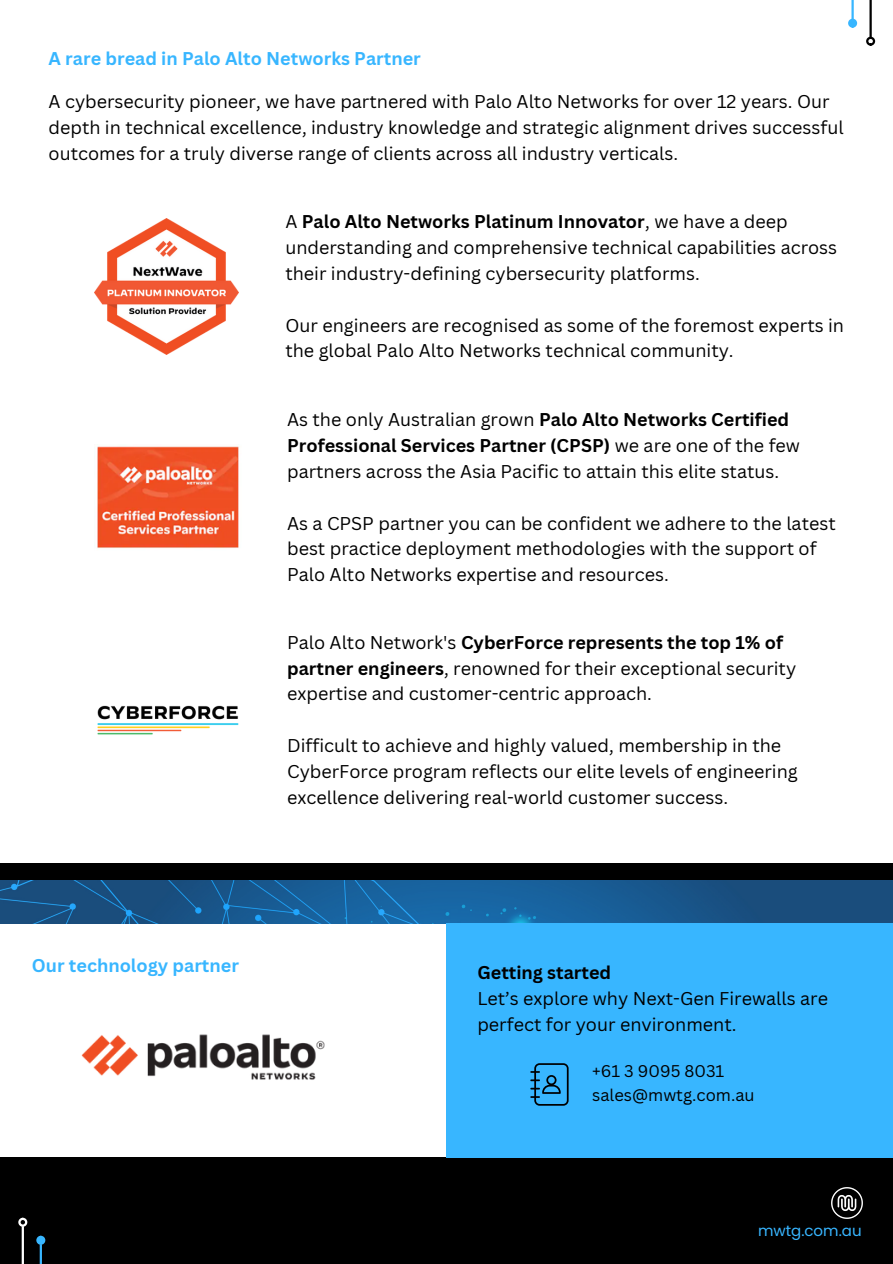
<style>
.page{position:relative;width:893px;height:1264px;background:#fff}
.page>*{position:absolute;margin:0;border:0;box-sizing:border-box;transform-origin:0 0}
.t1{font:18px/25.8px "Canva Sans";color:#000}
.t2{font:700 18px "Canva Sans";color:#38b6ff}
.t3{font:700 18px "Canva Sans";color:#000}
.t4{font:16.5px "Canva Sans";color:#000}
.t5{font:15px "Poppins";color:#38b6ff}
.s1{font-weight:700}
</style>
<div class="page">
<div style="left:0;top:0;width:892px;height:1263px;background:#000"></div>
<div style="left:0;top:923px;width:446px;height:233px;background:#fff"></div>
<img style="left:81px;top:1034px;width:244px;height:46px">
<div style="left:0;top:0;width:892px;height:862px;background:#fff"></div>
<hr style="left:869px;top:0;width:2px;height:37px;background:#000">
<div style="left:866px;top:37px;width:9px;height:9px;border:2px solid #000;border-radius:50%"></div>
<svg style="left:851px;top:0;width:2px;height:19px"></svg>
<div style="left:849px;top:20px;width:6px;height:7px;background:#38b6ff;border-radius:50%"></div>
<div style="left:848px;top:19px;width:9px;height:9px;border:2px solid #38b6ff;border-radius:50%"></div>
<hr style="left:22px;top:1226px;width:2px;height:37px;background:#fff">
<div style="left:18px;top:1217px;width:9px;height:9px;border:2px solid #fff;border-radius:50%"></div>
<svg style="left:40px;top:1244px;width:2px;height:19px"></svg>
<div style="left:37px;top:1236px;width:7px;height:7px;background:#38b6ff;border-radius:50%"></div>
<div style="left:36px;top:1235px;width:9px;height:9px;border:2px solid #38b6ff;border-radius:50%"></div>
<img style="left:831px;top:1187px;width:31px;height:31px">
<svg style="left:0;top:880px;width:892px;height:43px"></svg>
<img style="left:94px;top:218px;width:144px;height:136px">
<img style="left:94px;top:445px;width:147px;height:105px">
<img style="left:90px;top:673px;width:155px;height:94px">
<div style="left:446px;top:923px;width:446px;height:233px;background:#38b6ff"></div>
<svg style="left:530px;top:1063px;width:38px;height:42px"></svg>
<p class="t2" style="left:49px;top:46px;width:374px">A rare bread in Palo Alto Networks Partner</p>
<p class="t1" style="left:49px;top:88px;width:796px">A cybersecurity pioneer, we have partnered with Palo Alto Networks for over 12 years. Our depth in technical excellence, industry knowledge and strategic alignment drives successful outcomes for a truly diverse range of clients across all industry verticals.</p>
<p class="t1" style="left:285px;top:208px;width:553px">A <span class="s1">Palo Alto Networks Platinum Innovator</span>, we have a deep understanding and comprehensive technical capabilities across their industry-defining cybersecurity platforms.</p>
<p class="t1" style="left:285px;top:312px;width:560px">Our engineers are recognised as some of the foremost experts in the global Palo Alto Networks technical community.</p>
<p class="t1" style="left:287px;top:406px;width:514px">As the only Australian grown <span class="s1">Palo Alto Networks Certified<br>Professional Services Partner (CPSP)</span> we are one of the few partners across the Asia Pacific to attain this elite status.</p>
<p class="t1" style="left:287px;top:509px;width:550px">As a CPSP partner you can be confident we adhere to the latest best practice deployment methodologies with the support of<br>Palo Alto Networks expertise and resources.</p>
<p class="t1" style="left:287px;top:628px;width:510px">Palo Alto Network's <span class="s1">CyberForce represents the top 1% of partner engineers</span>, renowned for their exceptional security expertise and customer-centric approach.</p>
<p class="t1" style="left:287px;top:732px;width:512px">Difficult to achieve and highly valued, membership in the<br>CyberForce program reflects our elite levels of engineering excellence delivering real-world customer success.</p>
<p class="t2" style="left:32px;top:952px;width:208px">Our technology partner</p>
<p class="t3" style="left:477px;top:959px;width:135px">Getting started</p>
<p class="t1" style="left:477px;top:985px;width:352px">Let’s explore why Next-Gen Firewalls are perfect for your environment.</p>
<p class="t4" style="left:592px;top:1059px;width:134px">+61 3 9095 8031</p>
<p class="t4" style="left:592px;top:1083px;width:164px">sales@mwtg.com.au</p>
<p class="t5" style="left:758px;top:1220px;width:105px">mwtg.com.au</p>
</div>
